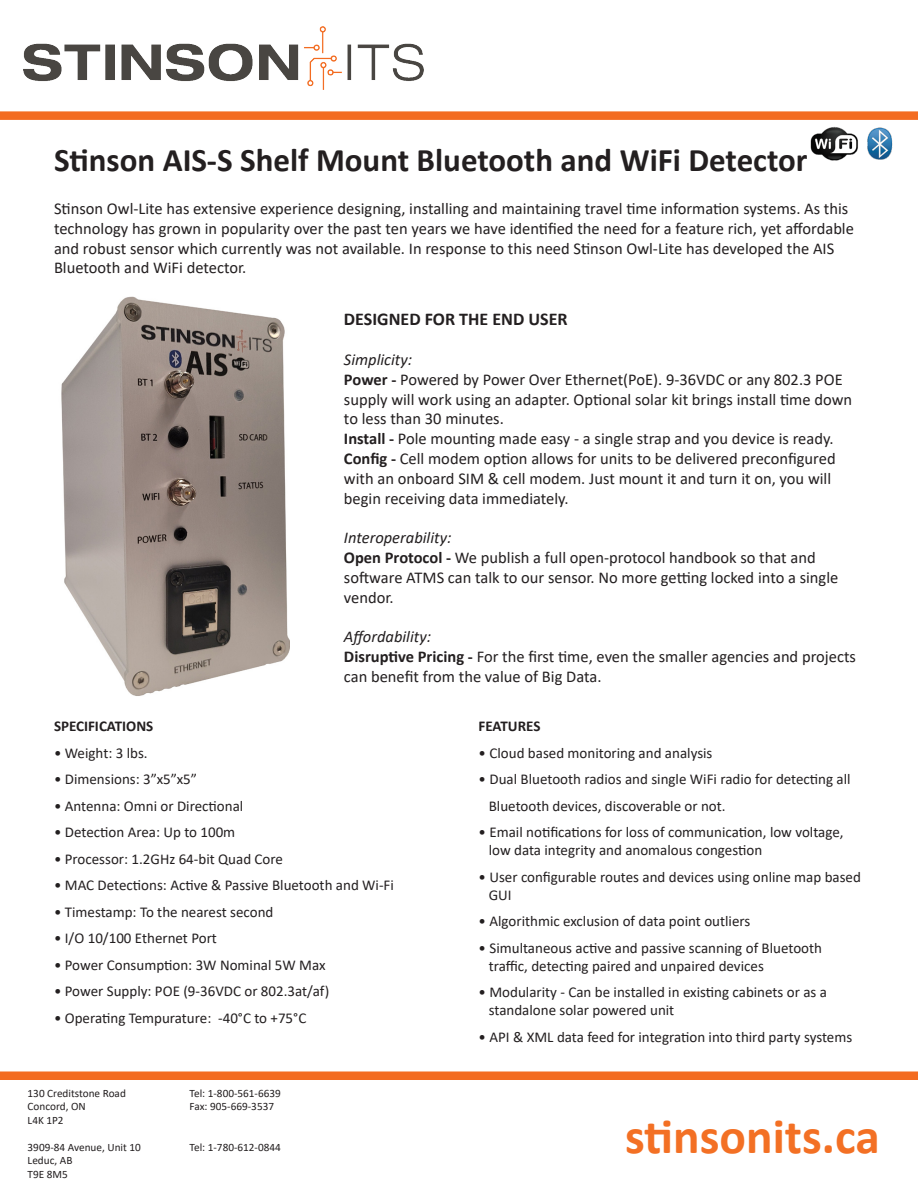
<style>
.page{position:relative;width:918px;height:1188px;background:#fff}
.page>*{position:absolute;margin:0;border:0;box-sizing:border-box;transform-origin:0 0}
.t1{font:700 49.5px "Calibri";color:#f37024}
.t2{font:700 33px "Calibri";color:#231f20}
.t3{font:700 18px "Calibri";color:#231f20}
.t4{font:16.5px/19.8px "Calibri";color:#231f20}
.t5{font:italic 16.5px "Calibri";color:#231f20}
.t6{font:15px/18px "Calibri";color:#231f20}
.t7{font:700 15px "Calibri";color:#231f20}
.t8{font:11.25px "Calibri";color:#231f20}
.s1{font-weight:700}
</style>
<div class="page">
<img style="left:24px;top:26px;width:400px;height:64px">
<div style="left:0;top:111px;width:918px;height:9px;background:#f36c21"></div>
<div style="left:0;top:1071px;width:918px;height:9px;background:#f36c21"></div>
<img style="left:61px;top:297px;width:228px;height:399px">
<img style="left:810px;top:126px;width:82px;height:35px">
<p class="t2" style="left:54px;top:136px;width:755px">Stinson AIS-S Shelf Mount Bluetooth and WiFi Detector</p>
<p class="t4" style="left:54px;top:198px;width:801px">Stinson Owl-Lite has extensive experience designing, installing and maintaining travel time information systems. As this technology has grown in popularity over the past ten years we have identified the need for a feature rich, yet affordable and robust sensor which currently was not available. In response to this need Stinson Owl-Lite has developed the AIS Bluetooth and WiFi detector.</p>
<p class="t3" style="left:344px;top:307px;width:225px">DESIGNED FOR THE END USER</p>
<p class="t5" style="left:344px;top:348px;width:70px">Simplicity:</p>
<p class="t4" style="left:344px;top:369px;width:510px"><span class="s1">Power -</span> Powered by Power Over Ethernet(PoE). 9-36VDC or any 802.3 POE supply will work using an adapter. Optional solar kit brings install time down to less than 30 minutes.</p>
<p class="t4" style="left:344px;top:428px;width:491px"><span class="s1">Install -</span> Pole mounting made easy - a single strap and you device is ready.</p>
<p class="t4" style="left:344px;top:448px;width:493px"><span class="s1">Config -</span> Cell modem option allows for units to be delivered preconfigured with an onboard SIM &amp; cell modem. Just mount it and turn it on, you will begin receiving data immediately.</p>
<p class="t5" style="left:344px;top:526px;width:109px">Interoperability:</p>
<p class="t4" style="left:344px;top:547px;width:496px"><span class="s1">Open Protocol -</span> We publish a full open-protocol handbook so that and software ATMS can talk to our sensor. No more getting locked into a single vendor.</p>
<p class="t5" style="left:344px;top:625px;width:89px">Affordability:</p>
<p class="t4" style="left:344px;top:646px;width:514px"><span class="s1">Disruptive Pricing -</span> For the first time, even the smaller agencies and projects can benefit from the value of Big Data.</p>
<p class="t7" style="left:54px;top:715px;width:101px">SPECIFICATIONS</p>
<p class="t6" style="left:54px;top:743px;width:95px">• Weight: 3 lbs.</p>
<p class="t6" style="left:54px;top:770px;width:145px">• Dimensions: 3”x5”x5”</p>
<p class="t6" style="left:54px;top:796px;width:191px">• Antenna: Omni or Directional</p>
<p class="t6" style="left:54px;top:823px;width:183px">• Detection Area: Up to 100m</p>
<p class="t6" style="left:54px;top:849px;width:231px">• Processor: 1.2GHz 64-bit Quad Core</p>
<p class="t6" style="left:54px;top:876px;width:341px">• MAC Detections: Active &amp; Passive Bluetooth and Wi-Fi</p>
<p class="t6" style="left:54px;top:902px;width:221px">• Timestamp: To the nearest second</p>
<p class="t6" style="left:54px;top:929px;width:164px">• I/O 10/100 Ethernet Port</p>
<p class="t6" style="left:54px;top:955px;width:273px">• Power Consumption: 3W Nominal 5W Max</p>
<p class="t6" style="left:54px;top:982px;width:277px">• Power Supply: POE (9-36VDC or 802.3at/af)</p>
<p class="t6" style="left:54px;top:1008px;width:254px">• Operating Tempurature: -40°C to +75°C</p>
<p class="t8" style="left:28px;top:1085px;width:100px">130 Creditstone Road</p>
<p class="t8" style="left:190px;top:1085px;width:93px">Tel: 1-800-561-6639</p>
<p class="t8" style="left:28px;top:1099px;width:60px">Concord, ON</p>
<p class="t8" style="left:190px;top:1099px;width:86px">Fax: 905-669-3537</p>
<p class="t8" style="left:28px;top:1112px;width:38px">L4K 1P2</p>
<p class="t8" style="left:28px;top:1139px;width:115px">3909-84 Avenue, Unit 10</p>
<p class="t8" style="left:190px;top:1139px;width:93px">Tel: 1-780-612-0844</p>
<p class="t8" style="left:28px;top:1153px;width:46px">Leduc, AB</p>
<p class="t8" style="left:28px;top:1166px;width:42px">T9E 8M5</p>
<p class="t7" style="left:479px;top:715px;width:63px">FEATURES</p>
<p class="t6" style="left:479px;top:743px;width:235px">• Cloud based monitoring and analysis</p>
<p class="t6" style="left:479px;top:770px;width:374px">• Dual Bluetooth radios and single WiFi radio for detecting all</p>
<p class="t6" style="left:489px;top:796px;width:238px">Bluetooth devices, discoverable or not.</p>
<p class="t6" style="left:489px;top:823px;width:356px;text-indent:-10px">• Email notifications for loss of communication, low voltage, low data integrity and anomalous congestion</p>
<p class="t6" style="left:489px;top:867px;width:374px;text-indent:-10px">• User configurable routes and devices using online map based<br>GUI</p>
<p class="t6" style="left:479px;top:912px;width:273px">• Algorithmic exclusion of data point outliers</p>
<p class="t6" style="left:489px;top:938px;width:335px;text-indent:-10px">• Simultaneous active and passive scanning of Bluetooth traffic, detecting paired and unpaired devices</p>
<p class="t6" style="left:489px;top:983px;width:340px;text-indent:-10px">• Modularity - Can be installed in existing cabinets or as a standalone solar powered unit</p>
<p class="t6" style="left:479px;top:1027px;width:375px">• API &amp; XML data feed for integration into third party systems</p>
<p class="t1" style="left:625px;top:1101px;width:256px">stinsonits.ca</p>
</div>
